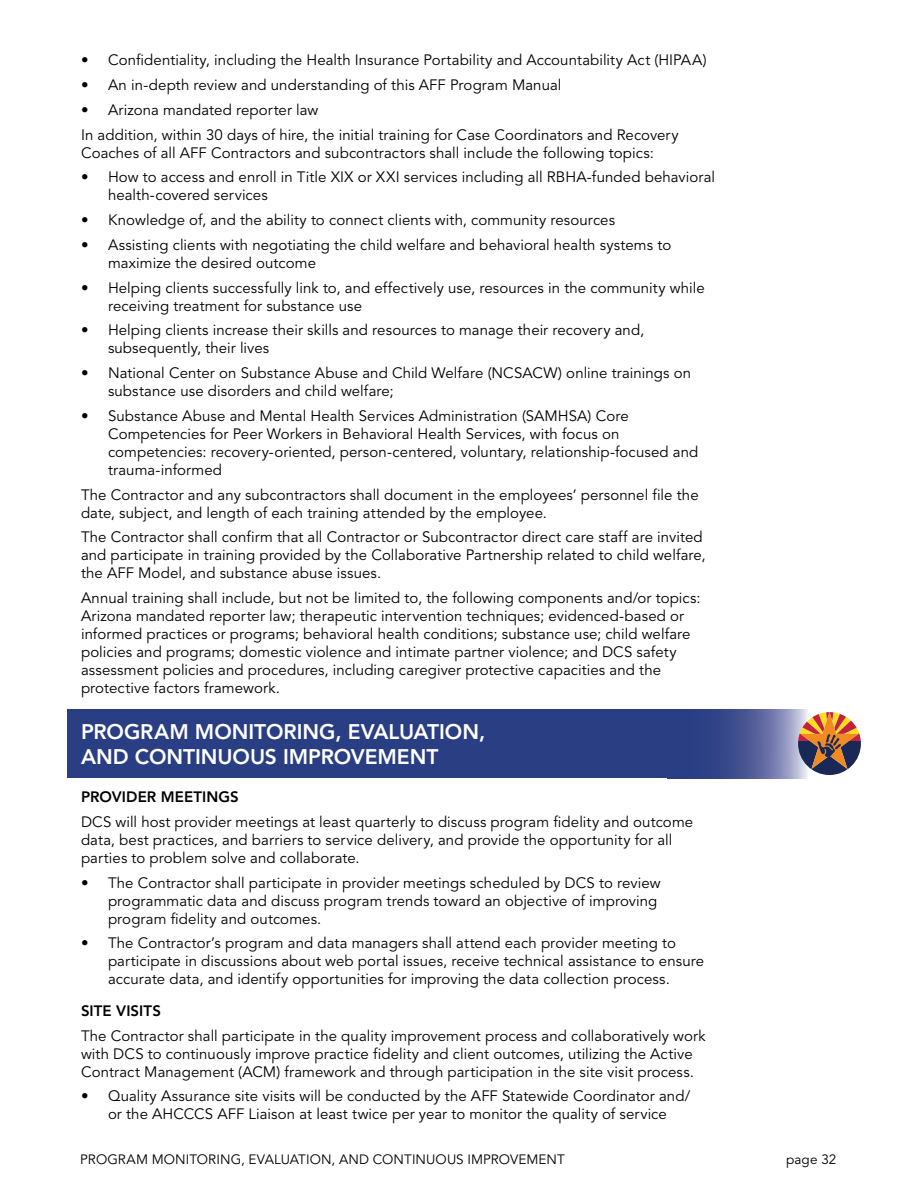
<style>
.page{position:relative;width:918px;height:1188px;background:#fff}
.page>*{position:absolute;margin:0;border:0;box-sizing:border-box;transform-origin:0 0}
.t1{font:800 21px/25.2px "Avenir";letter-spacing:-.005em;color:#fff}
.t2{font:15px/18px "Avenir";letter-spacing:.005em;color:#000}
.t3{font:800 15px "Avenir";letter-spacing:.005em;color:#000}
.t4{font:13.5px "Avenir";letter-spacing:.005em;color:#000}
</style>
<div class="page">
<div style="left:68px;top:709px;width:661px;height:69px;background:#293e83"></div>
<svg style="left:720px;top:710px;width:88px;height:68px;background:#666fa5"></svg>
<svg style="left:798px;top:712px;width:63px;height:63px;background:#a57c67"></svg>
<p class="t2" style="left:81px;top:52px;width:627px">• Confidentiality, including the Health Insurance Portability and Accountability Act (HIPAA)</p>
<p class="t2" style="left:81px;top:76px;width:482px">• An in-depth review and understanding of this AFF Program Manual</p>
<p class="t2" style="left:81px;top:98px;width:599px;line-height:24.8px">• Arizona mandated reporter law<br>In addition, within 30 days of hire, the initial training for Case Coordinators and Recovery</p>
<p class="t2" style="left:81px;top:144px;width:574px">Coaches of all AFF Contractors and subcontractors shall include the following topics:</p>
<p class="t2" style="left:108px;top:169px;width:609px;text-indent:-27px">• How to access and enroll in Title XIX or XXI services including all RBHA-funded behavioral health-covered services</p>
<p class="t2" style="left:81px;top:211px;width:536px">• Knowledge of, and the ability to connect clients with, community resources</p>
<p class="t2" style="left:108px;top:236px;width:565px;text-indent:-27px">• Assisting clients with negotiating the child welfare and behavioral health systems to maximize the desired outcome</p>
<p class="t2" style="left:108px;top:279px;width:598px;text-indent:-27px">• Helping clients successfully link to, and effectively use, resources in the community while receiving treatment for substance use</p>
<p class="t2" style="left:108px;top:322px;width:538px;text-indent:-27px">• Helping clients increase their skills and resources to manage their recovery and, subsequently, their lives</p>
<p class="t2" style="left:108px;top:364px;width:585px;text-indent:-27px">• National Center on Substance Abuse and Child Welfare (NCSACW) online trainings on substance use disorders and child welfare;</p>
<p class="t2" style="left:108px;top:407px;width:592px;text-indent:-27px">• Substance Abuse and Mental Health Services Administration (SAMHSA) Core Competencies for Peer Workers in Behavioral Health Services, with focus on competencies: recovery-oriented, person-centered, voluntary, relationship-focused and trauma-informed</p>
<p class="t2" style="left:81px;top:486px;width:619px">The Contractor and any subcontractors shall document in the employees’ personnel file the date, subject, and length of each training attended by the employee.</p>
<p class="t2" style="left:81px;top:529px;width:626px">The Contractor shall confirm that all Contractor or Subcontractor direct care staff are invited and participate in training provided by the Collaborative Partnership related to child welfare, the AFF Model, and substance abuse issues.</p>
<p class="t2" style="left:81px;top:589px;width:621px">Annual training shall include, but not be limited to, the following components and/or topics:<br>Arizona mandated reporter law; therapeutic intervention techniques; evidenced-based or informed practices or programs; behavioral health conditions; substance use; child welfare policies and programs; domestic violence and intimate partner violence; and DCS safety assessment policies and procedures, including caregiver protective capacities and the protective factors framework.</p>
<h1 class="t1" style="left:81px;top:719px;width:406px">PROGRAM MONITORING, EVALUATION,<br>AND CONTINUOUS IMPROVEMENT</h1>
<p class="t3" style="left:81px;top:788px;width:159px">PROVIDER MEETINGS</p>
<p class="t2" style="left:81px;top:813px;width:614px">DCS will host provider meetings at least quarterly to discuss program fidelity and outcome data, best practices, and barriers to service delivery, and provide the opportunity for all parties to problem solve and collaborate.</p>
<p class="t2" style="left:108px;top:874px;width:554px;text-indent:-27px">• The Contractor shall participate in provider meetings scheduled by DCS to review programmatic data and discuss program trends toward an objective of improving program fidelity and outcomes.</p>
<p class="t2" style="left:108px;top:935px;width:598px;text-indent:-27px">• The Contractor’s program and data managers shall attend each provider meeting to participate in discussions about web portal issues, receive technical assistance to ensure accurate data, and identify opportunities for improving the data collection process.</p>
<p class="t3" style="left:81px;top:1002px;width:81px">SITE VISITS</p>
<p class="t2" style="left:81px;top:1027px;width:626px">The Contractor shall participate in the quality improvement process and collaboratively work with DCS to continuously improve practice fidelity and client outcomes, utilizing the Active<br>Contract Management (ACM) framework and through participation in the site visit process.</p>
<p class="t2" style="left:81px;top:1088px;width:611px;text-align:center">• Quality Assurance site visits will be conducted by the AFF Statewide Coordinator and/ or the AHCCCS AFF Liaison at least twice per year to monitor the quality of service</p>
<p class="t4" style="left:80px;top:1152px;width:486px">PROGRAM MONITORING, EVALUATION, AND CONTINUOUS IMPROVEMENT</p>
<p class="t4" style="left:786px;top:1152px;width:52px">page 32</p>
</div>
